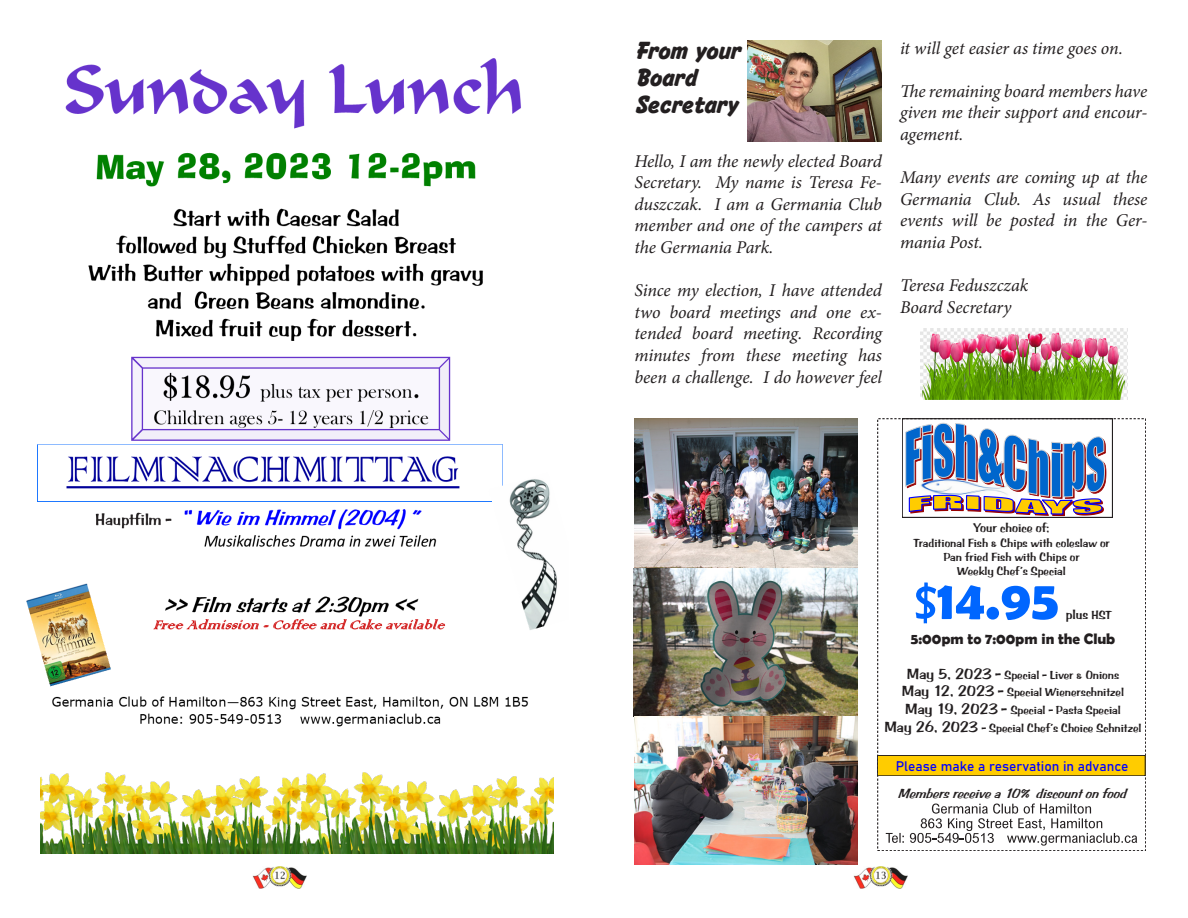
<style>
.page{position:relative;width:1188px;height:918px;background:#fff}
.page>*{position:absolute;margin:0;border:0;box-sizing:border-box;transform-origin:0 0}
.t1{font:700 54.75px "Berlin Sans FB Demi";color:#06f}
.t2{font:700 22.5px "Brunei";color:#231f20}
.t3{font:italic 18px/21.6px "Minion Pro";letter-spacing:-.005em;color:#231f20;text-align:justify}
.t4{font:700 15.3px "Berlin Sans FB Demi";color:#231f20}
.t5{font:italic 13.65px "Arab Bru D";color:#231f20}
.t6{font:13.65px "Bahnschrift";color:#00f}
.t7{font:13.65px "Arab Bru D";color:#231f20}
.t8{font:12.9px "Arab Bru D";color:#231f20}
.t9{font:12.15px/17.5px "Arab Bru D";color:#231f20;text-align:center}
.s1{font-family:"Berlin Sans FB";font-weight:400}
.s2{font-size:12.15px}
.s3{font-size:15.15px}
</style>
<div class="page">
<img style="left:253px;top:866px;width:54px;height:23px">
<img style="left:853px;top:866px;width:54px;height:23px">
<img style="left:26px;top:58px;width:531px;height:669px">
<img style="left:747px;top:40px;width:135px;height:101px">
<svg style="left:905px;top:422px;width:201px;height:93px"></svg>
<svg style="left:886px;top:804px;width:251px;height:42px"></svg>
<div style="left:878px;top:755px;width:268px;height:21px;background:#fc0"></div>
<div style="left:877px;top:755px;width:268px;height:21px;border:1px solid #231f20"></div>
<img style="left:634px;top:419px;width:223px;height:149px">
<img style="left:634px;top:568px;width:224px;height:297px">
<img style="left:40px;top:772px;width:514px;height:81px">
<img style="left:920px;top:328px;width:207px;height:71px">
<p class="t2" style="left:634px;top:37px;width:107px">From your</p>
<p class="t2" style="left:634px;top:64px;width:63px">Board</p>
<p class="t2" style="left:634px;top:91px;width:104px">Secretary</p>
<p class="t3" style="left:634px;top:150px;width:249px">Hello, I am the newly elected Board Secretary. My name is Teresa Fe&shy;duszczak. I am a Germania Club member and one of the campers at the Germania Park.</p>
<p class="t3" style="left:634px;top:280px;width:249px">Since my election, I have attended two board meetings and one ex&shy;tended board meeting. Recording minutes from these meeting has been a challenge. I do however feel</p>
<p class="t3" style="left:900px;top:37px;width:224px">it will get easier as time goes on.</p>
<p class="t3" style="left:900px;top:80px;width:249px">The remaining board members have given me their support and encour&shy;agement.</p>
<p class="t3" style="left:900px;top:167px;width:249px">Many events are coming up at the Germania Club. As usual these events will be posted in the Ger&shy;mania Post.</p>
<p class="t3" style="left:900px;top:275px;width:130px">Teresa Feduszczak</p>
<p class="t3" style="left:900px;top:296px;width:113px">Board Secretary</p>
<p class="t8" style="left:974px;top:521px;width:78px">Your choice of;</p>
<p class="t9" style="left:913px;top:536px;width:198px;line-height:14.1px">Traditional Fish &amp; Chips with coleslaw or<br>Pan fried Fish with Chips or<br>Weekly Chef’s Special</p>
<p class="t1" style="left:914px;top:568px;width:147px"><span class="s1">$</span>14.95</p>
<p class="t7" style="left:1066px;top:607px;width:48px">plus <span class="s2">HST</span></p>
<p class="t4" style="left:911px;top:630px;width:206px">5:00pm to 7:00pm in the Club</p>
<p class="t9" style="left:884px;top:666px;width:259px"><span class="s3">May 5, 2023 -</span> Special - Liver &amp; Onions<br><span class="s3">May 12, 2023 -</span> Special Wienerschnitzel<br><span class="s3">May 19, 2023 -</span> Special - Pasta Special<br><span class="s3">May 26, 2023</span> - Special Chef’s Choice Schnitzel</p>
<p class="t6" style="left:896px;top:756px;width:234px">Please make a reservation in advance</p>
<p class="t5" style="left:897px;top:786px;width:235px">Membersreceivea10% discountonfood</p>
</div>
